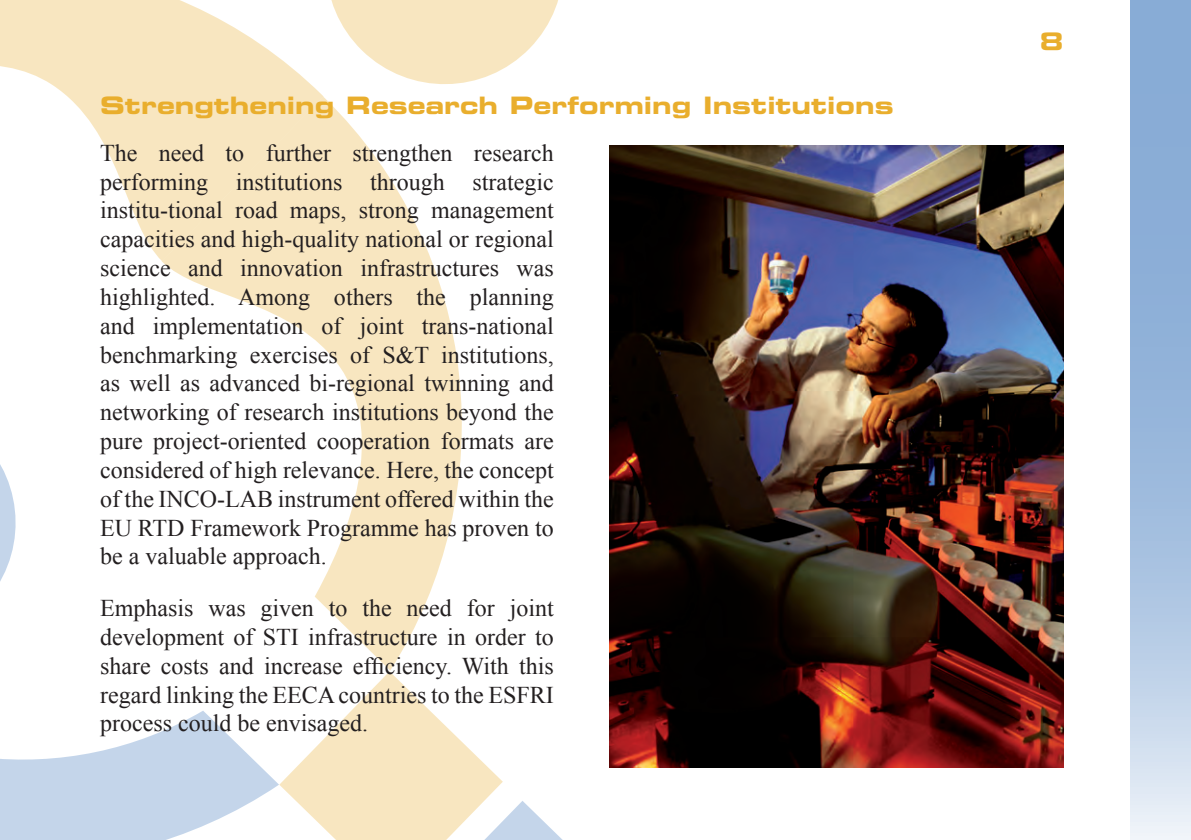
<style>
.page{position:relative;width:1191px;height:840px;background:#fff}
.page>*{position:absolute;margin:0;border:0;box-sizing:border-box;transform-origin:0 0}
.t1{font:24px/28.8px "Times New Roman";color:#231f20;text-align:justify}
.t2{font:24px/28.8px "Times New Roman";color:#231f20}
.t3{font:24px "Eurostile LT Std Bold Ex 2";color:#e9ae2d}
</style>
<div class="page">
<svg style="left:279px;top:671px;width:640px;height:168px"></svg>
<svg style="left:331px;top:0;width:227px;height:84px"></svg>
<svg style="left:0;top:464px;width:279px;height:375px"></svg>
<svg style="left:0;top:0;width:323px;height:261px;fill:#f8e6c0"></svg>
<svg style="left:162px;top:96px;width:300px;height:574px;fill:#f8e6c0"></svg>
<svg style="left:1130px;top:0;width:61px;height:839px;background:#a2bede"></svg>
<img style="left:609px;top:145px;width:454px;height:622px">
<p class="t3" style="left:100px;top:88px;width:795px">Strengthening Research Performing Institutions</p>
<p class="t2" style="left:100px;top:138px;width:455px">The need to further strengthen research performing institutions through strategic</p>
<p class="t1" style="left:100px;top:195px;width:455px">institu-tional road maps, strong management</p>
<p class="t2" style="left:100px;top:224px;width:455px">capacities and high-quality national or regional</p>
<p class="t1" style="left:100px;top:253px;width:455px">science and innovation infrastructures was</p>
<p class="t2" style="left:100px;top:282px;width:455px">highlighted. Among others the planning and implementation of joint trans-national</p>
<p class="t1" style="left:100px;top:339px;width:455px">benchmarking exercises of S&amp;T institutions, as well as advanced bi-regional twinning and</p>
<p class="t2" style="left:100px;top:397px;width:455px">networking of research institutions beyond the pure project-oriented cooperation formats are</p>
<p class="t1" style="left:100px;top:455px;width:455px">considered of high relevance. Here, the concept of the INCO-LAB instrument offered within the EU RTD Framework Programme has proven to be a valuable approach.</p>
<p class="t1" style="left:100px;top:593px;width:455px">Emphasis was given to the need for joint development of STI infrastructure in order to share costs and increase efficiency. With this</p>
<p class="t2" style="left:100px;top:679px;width:455px">regard linking the EECA countries to the ESFRI</p>
<p class="t1" style="left:100px;top:708px;width:269px">process could be envisaged.</p>
<p class="t3" style="left:1039px;top:25px;width:25px">8</p>
</div>
